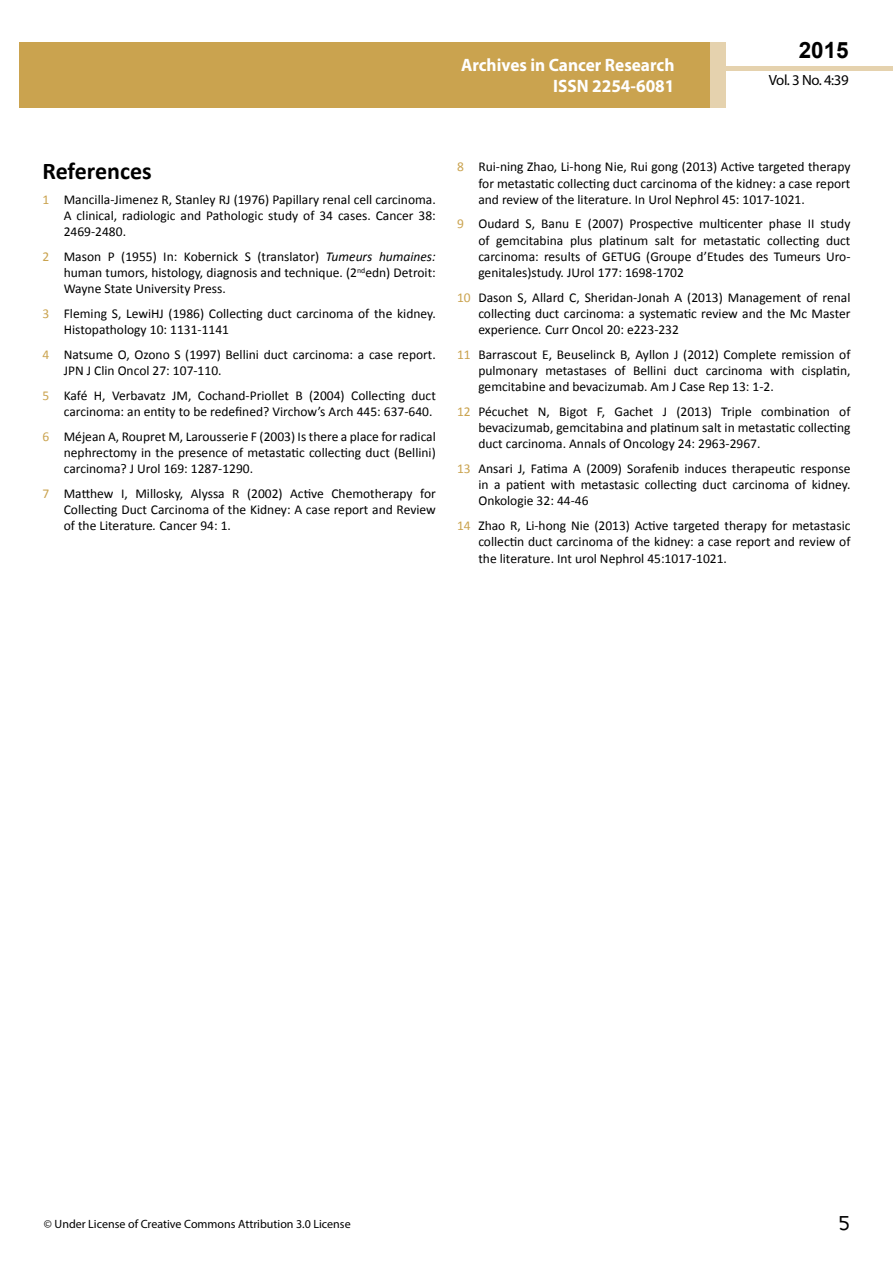
<style>
.page{position:relative;width:893px;height:1263px;background:#fff}
.page>*{position:absolute;margin:0;border:0;box-sizing:border-box;transform-origin:0 0}
.t1{font:25.5px "Tunga";color:#000}
.t2{font:700 24px "Calibri";color:#000}
.t3{font:700 22.5px "Arial";color:#000}
.t4{font:700 18px/21.6px "Myriad Pro";color:#fff;text-align:right;scale:.96 1}
.t5{font:14.85px "Myriad Pro";letter-spacing:-.03em;color:#000}
.t6{font:13.5px/16.2px "Calibri";color:#000;text-align:justify}
.t7{font:12px "Myriad Pro";color:#000}
.s1{color:#caa34f}
.s2{font-style:italic}
</style>
<div class="page">
<div style="left:722px;top:66px;width:171px;height:5px;background:#e5d2ae"></div>
<div style="left:19px;top:42px;width:706px;height:66px;background:#caa34f"></div>
<div style="left:710px;top:42px;width:15px;height:66px;background:#e5d2ae"></div>
<h3 class="t4" style="left:461px;top:53px;width:224px">Archives in Cancer Research<br>ISSN 2254-6081</h3>
<h3 class="t3" style="left:799px;top:35px;width:52px">2015</h3>
<p class="t5" style="left:769px;top:71px;width:81px">Vol. 3 No. 4:39</p>
<h2 class="t2" style="left:43px;top:156px;width:111px">References</h2>
<p class="t6" style="left:64px;top:191px;width:374px;text-indent:-21px"><span class="s1">1</span> Mancilla-Jimenez R, Stanley RJ (1976) Papillary renal cell carcinoma.<br>A clinical, radiologic and Pathologic study of 34 cases. Cancer 38:<br>2469-2480.</p>
<p class="t6" style="left:64px;top:248px;width:374px;text-indent:-21px"><span class="s1">2</span> Mason P (1955) In: Kobernick S (translator) <span class="s2">Tumeurs humaines: </span>human tumors, histology, diagnosis and technique. (2<sup>nd</sup>edn) Detroit:<br>Wayne State University Press.</p>
<p class="t6" style="left:64px;top:306px;width:374px;text-indent:-21px"><span class="s1">3</span> Fleming S, LewiHJ (1986) Collecting duct carcinoma of the kidney.<br>Histopathology 10: 1131-1141</p>
<p class="t6" style="left:64px;top:346px;width:374px;text-indent:-21px"><span class="s1">4</span> Natsume O, Ozono S (1997) Bellini duct carcinoma: a case report.<br>JPN J Clin Oncol 27: 107-110.</p>
<p class="t6" style="left:43px;top:387px;width:395px;text-align:right"><span class="s1">5</span> Kafé H, Verbavatz JM, Cochand-Priollet B (2004) Collecting duct carcinoma: an entity to be redefined? Virchow’s Arch 445: 637-640.</p>
<p class="t6" style="left:64px;top:428px;width:374px;text-indent:-21px"><span class="s1">6</span> Méjean A, Roupret M, Larousserie F (2003) Is there a place for radical nephrectomy in the presence of metastatic collecting duct (Bellini) carcinoma? J Urol 169: 1287-1290.</p>
<p class="t6" style="left:64px;top:485px;width:374px;text-indent:-21px"><span class="s1">7</span> Matthew I, Millosky, Alyssa R (2002) Active Chemotherapy for Collecting Duct Carcinoma of the Kidney: A case report and Review of the Literature<span class="s2">.</span> Cancer 94: 1.</p>
<p class="t6" style="left:478px;top:159px;width:374px;text-indent:-21px"><span class="s1">8</span> Rui-ning Zhao, Li-hong Nie, Rui gong (2013) Active targeted therapy for metastatic collecting duct carcinoma of the kidney: a case report and review of the literature. In Urol Nephrol 45: 1017-1021.</p>
<p class="t6" style="left:478px;top:216px;width:374px;text-indent:-21px"><span class="s1">9</span> Oudard S, Banu E (2007) Prospective multicenter phase II study of gemcitabina plus platinum salt for metastatic collecting duct carcinoma: results of GETUG (Groupe d’Etudes des Tumeurs Uro&shy;genitales)study. JUrol 177: 1698-1702</p>
<p class="t6" style="left:478px;top:289px;width:374px;text-indent:-21px"><span class="s1">10</span> Dason S, Allard C, Sheridan-Jonah A (2013) Management of renal collecting duct carcinoma: a systematic review and the Mc Master experience<span class="s2">.</span> Curr Oncol 20: e223-232</p>
<p class="t6" style="left:478px;top:346px;width:374px;text-indent:-21px"><span class="s1">11</span> Barrascout E, Beuselinck B, Ayllon J (2012) Complete remission of pulmonary metastases of Bellini duct carcinoma with cisplatin, gemcitabine and bevacizumab. Am J Case Rep 13: 1-2.</p>
<p class="t6" style="left:478px;top:403px;width:374px;text-indent:-21px"><span class="s1">12</span> Pécuchet N, Bigot F, Gachet J (2013) Triple combination of bevacizumab, gemcitabina and platinum salt in metastatic collecting duct carcinoma. Annals of Oncology 24: 2963-2967.</p>
<p class="t6" style="left:478px;top:460px;width:374px;text-indent:-21px"><span class="s1">13</span> Ansari J, Fatima A (2009) Sorafenib induces therapeutic response in a patient with metastasic collecting duct carcinoma of kidney.<br>Onkologie 32: 44-46</p>
<p class="t6" style="left:478px;top:518px;width:374px;text-indent:-21px"><span class="s1">14</span> Zhao R, Li-hong Nie (2013) Active targeted therapy for metastasic collectin duct carcinoma of the kidney: a case report and review of the literature. Int urol Nephrol 45:1017-1021.</p>
<p class="t7" style="left:44px;top:1217px;width:308px">© Under License of Creative Commons Attribution 3.0 License</p>
<h1 class="t1" style="left:839px;top:1206px;width:13px">5</h1>
</div>
